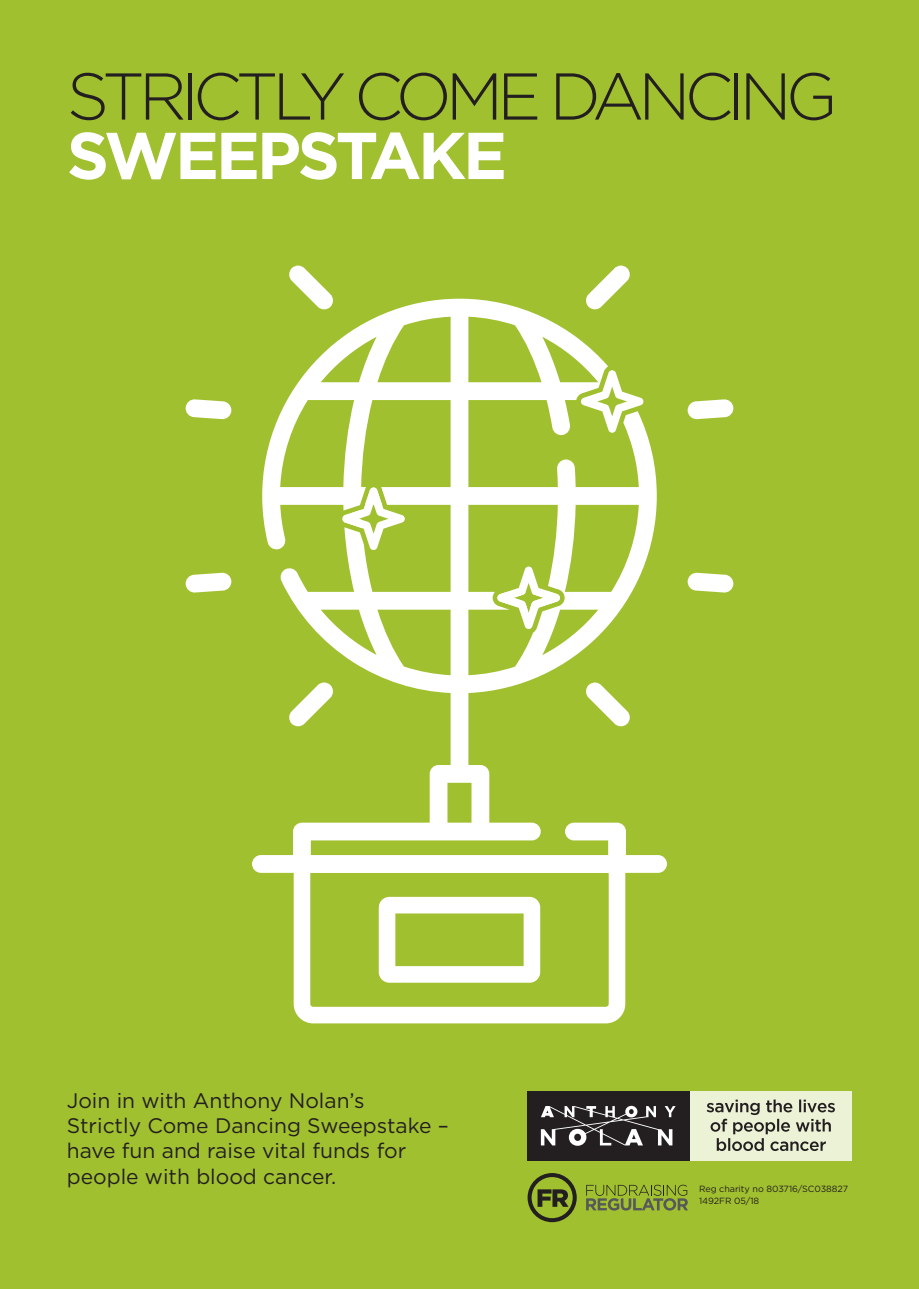
<style>
.page{position:relative;width:919px;height:1289px;background:#fff}
.page>*{position:absolute;margin:0;border:0;box-sizing:border-box;transform-origin:0 0}
.t1{font:300 66px "Gotham";letter-spacing:-.09em;color:#231f20}
.t2{font:700 66px "Gotham";letter-spacing:-.05em;color:#fff}
.t3{font:21px/25.2px "Gotham";color:#231f20}
.t4{font:9px/12px "Gotham";letter-spacing:-.005em;color:#231f20}
</style>
<div class="page">
<div style="left:0;top:0;width:918px;height:1288px;background:#a1c030"></div>
<div style="left:689px;top:1091px;width:163px;height:69px;background:#ecf2d5"></div>
<div style="left:527px;top:1091px;width:162px;height:69px;background:#231f20"></div>
<svg style="left:541px;top:1105px;width:134px;height:40px"></svg>
<svg style="left:706px;top:1099px;width:128px;height:51px"></svg>
<svg style="left:527px;top:1173px;width:49px;height:49px"></svg>
<svg style="left:586px;top:1184px;width:102px;height:26px"></svg>
<svg style="left:185px;top:572px;width:47px;height:21px"></svg>
<svg style="left:185px;top:399px;width:47px;height:20px"></svg>
<svg style="left:289px;top:265px;width:44px;height:34px"></svg>
<svg style="left:687px;top:572px;width:46px;height:21px"></svg>
<svg style="left:687px;top:399px;width:46px;height:20px"></svg>
<svg style="left:586px;top:265px;width:44px;height:34px"></svg>
<svg style="left:294px;top:872px;width:331px;height:151px"></svg>
<svg style="left:379px;top:896px;width:161px;height:86px"></svg>
<svg style="left:252px;top:299px;width:415px;height:573px"></svg>
<h1 class="t1" style="left:67px;top:54px;width:772px">STRICTLY COME DANCING</h1>
<h1 class="t2" style="left:67px;top:112px;width:442px">SWEEPSTAKE</h1>
<p class="t3" style="left:67px;top:1087px;width:384px">Join in with Anthony Nolan’s<br>Strictly Come Dancing Sweepstake – have fun and raise vital funds for people with blood cancer.</p>
<p class="t4" style="left:699px;top:1182px;width:151px">Reg charity no 803716/SC038827<br>1492FR 05/18</p>
</div>
